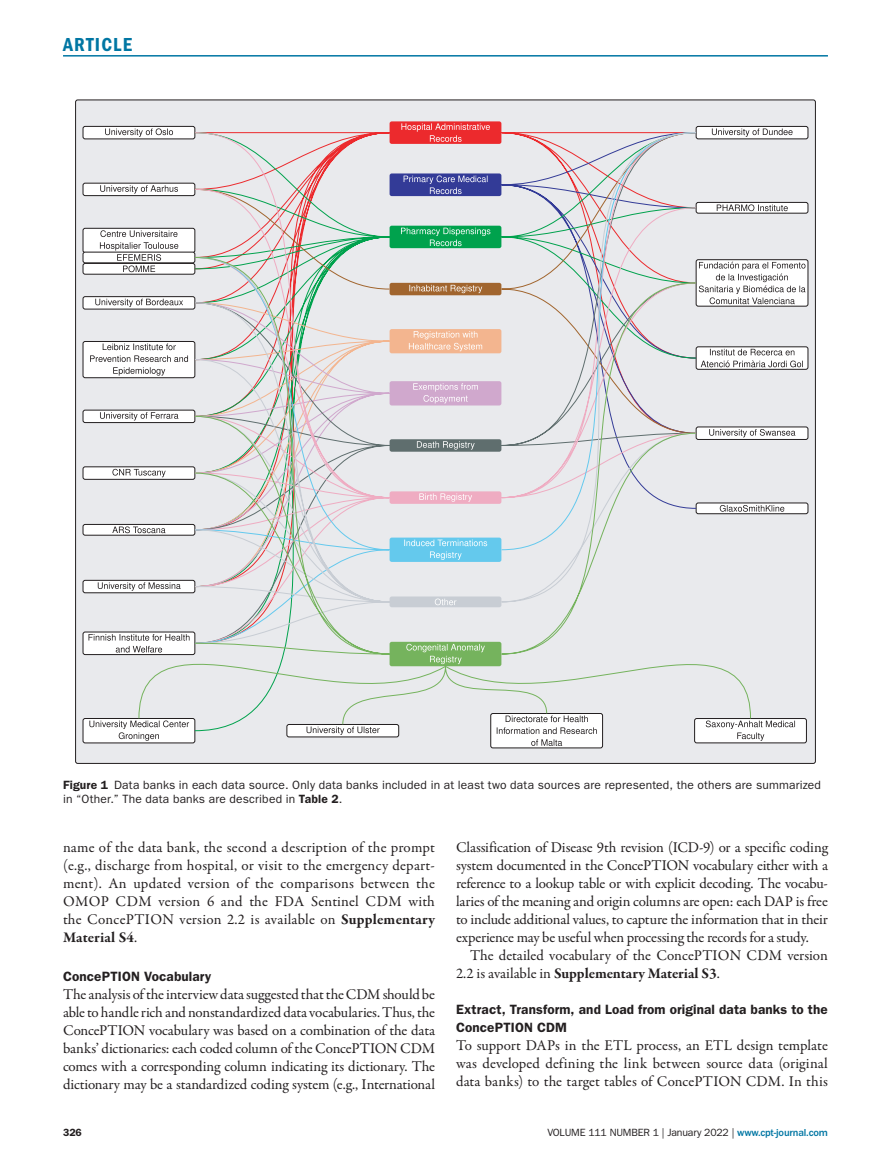
<style>
.page{position:relative;width:891px;height:1175px;background:#fff}
.page>*{position:absolute;margin:0;border:0;box-sizing:border-box;transform-origin:0 0}
.t1{font:19.5px "ITC Franklin Gothic Std Dm Cd";letter-spacing:.06em;color:#0076a3}
.t2{font:15px/18px "Garamond Premr Pro";color:#231f20;text-align:justify}
.t3{font:600 13.5px/18px "ITC Franklin Gothic Std";letter-spacing:.01em;color:#231f20}
.t4{font:12px/14.2px "ITC Franklin Gothic Std";letter-spacing:.015em;color:#231f20}
.t5{font:10.5px "ITC Franklin Gothic Std";letter-spacing:-.015em;color:#231f20}
.t6{font:600 10.5px "ITC Franklin Gothic Std";color:#231f20}
.s1{font-weight:600}
.s2{font-weight:700}
.s3{font-weight:500;color:#0076a3}
</style>
<div class="page">
<hr style="left:63px;top:55px;width:765px;height:2px;background:#0076a3">
<div style="left:76px;top:100px;width:739px;height:663px;background:#e9eaed;border-radius:2px"></div>
<div style="left:390px;top:121px;width:111px;height:23px;background:#ec2a2d;border-radius:2px"></div>
<svg style="left:401px;top:123px;width:89px;height:9px"></svg>
<div style="left:83px;top:228px;width:112px;height:25px;background:#fff;border-radius:2px"></div>
<div style="left:83px;top:228px;width:112px;height:25px;border:1px solid #231f20;border-radius:2px"></div>
<div style="left:83px;top:126px;width:112px;height:13px;background:#fff;border-radius:2px"></div>
<div style="left:83px;top:126px;width:112px;height:13px;border:1px solid #231f20;border-radius:2px"></div>
<svg style="left:105px;top:128px;width:68px;height:9px"></svg>
<div style="left:83px;top:183px;width:112px;height:13px;background:#fff;border-radius:2px"></div>
<div style="left:83px;top:183px;width:112px;height:13px;border:1px solid #231f20;border-radius:2px"></div>
<svg style="left:100px;top:185px;width:76px;height:9px"></svg>
<div style="left:83px;top:252px;width:112px;height:11px;background:#fff;border-radius:2px"></div>
<div style="left:83px;top:252px;width:112px;height:11px;border:1px solid #231f20;border-radius:2px"></div>
<div style="left:83px;top:263px;width:112px;height:11px;background:#fff;border-radius:2px"></div>
<div style="left:83px;top:263px;width:112px;height:11px;border:1px solid #231f20;border-radius:2px"></div>
<svg style="left:100px;top:230px;width:76px;height:42px"></svg>
<div style="left:83px;top:297px;width:112px;height:12px;background:#fff;border-radius:2px"></div>
<div style="left:83px;top:296px;width:112px;height:13px;border:1px solid #231f20;border-radius:2px"></div>
<svg style="left:95px;top:299px;width:43px;height:8px"></svg>
<div style="left:83px;top:341px;width:112px;height:37px;background:#fff;border-radius:2px"></div>
<div style="left:83px;top:341px;width:112px;height:37px;border:1px solid #231f20;border-radius:2px"></div>
<svg style="left:90px;top:343px;width:48px;height:32px"></svg>
<div style="left:83px;top:410px;width:112px;height:12px;background:#fff;border-radius:2px"></div>
<div style="left:83px;top:410px;width:112px;height:13px;border:1px solid #231f20;border-radius:2px"></div>
<svg style="left:100px;top:412px;width:38px;height:8px"></svg>
<div style="left:83px;top:467px;width:112px;height:12px;background:#fff;border-radius:2px"></div>
<div style="left:83px;top:466px;width:112px;height:13px;border:1px solid #231f20;border-radius:2px"></div>
<svg style="left:112px;top:469px;width:26px;height:7px"></svg>
<div style="left:83px;top:524px;width:112px;height:11px;background:#fff;border-radius:2px"></div>
<div style="left:83px;top:524px;width:112px;height:11px;border:1px solid #231f20;border-radius:2px"></div>
<svg style="left:112px;top:526px;width:26px;height:7px"></svg>
<div style="left:83px;top:580px;width:112px;height:13px;background:#fff;border-radius:2px"></div>
<div style="left:83px;top:580px;width:112px;height:13px;border:1px solid #231f20;border-radius:2px"></div>
<svg style="left:98px;top:582px;width:38px;height:9px"></svg>
<div style="left:83px;top:632px;width:112px;height:22px;background:#fff;border-radius:2px"></div>
<div style="left:83px;top:631px;width:112px;height:24px;border:1px solid #231f20;border-radius:2px"></div>
<svg style="left:89px;top:634px;width:49px;height:6px"></svg>
<svg style="left:116px;top:646px;width:22px;height:6px"></svg>
<div style="left:696px;top:126px;width:112px;height:13px;background:#fff;border-radius:2px"></div>
<div style="left:696px;top:126px;width:112px;height:13px;border:1px solid #231f20;border-radius:2px"></div>
<svg style="left:712px;top:128px;width:81px;height:9px"></svg>
<div style="left:696px;top:202px;width:112px;height:11px;background:#fff;border-radius:2px"></div>
<div style="left:696px;top:202px;width:112px;height:11px;border:1px solid #231f20;border-radius:2px"></div>
<svg style="left:717px;top:204px;width:71px;height:7px"></svg>
<div style="left:696px;top:259px;width:112px;height:47px;border:1px solid #231f20;border-radius:2px"></div>
<svg style="left:751px;top:262px;width:55px;height:42px;background:#dcdcdc"></svg>
<div style="left:696px;top:347px;width:112px;height:22px;background:#fff;border-radius:2px"></div>
<div style="left:696px;top:346px;width:112px;height:23px;border:1px solid #231f20;border-radius:2px"></div>
<svg style="left:751px;top:349px;width:52px;height:18px"></svg>
<div style="left:696px;top:427px;width:112px;height:12px;background:#fff;border-radius:2px"></div>
<div style="left:696px;top:427px;width:112px;height:13px;border:1px solid #231f20;border-radius:2px"></div>
<svg style="left:751px;top:429px;width:44px;height:7px"></svg>
<div style="left:696px;top:503px;width:112px;height:11px;background:#fff;border-radius:2px"></div>
<div style="left:696px;top:502px;width:112px;height:12px;border:1px solid #231f20;border-radius:2px"></div>
<svg style="left:751px;top:505px;width:33px;height:7px"></svg>
<svg style="left:287px;top:724px;width:112px;height:13px"></svg>
<div style="left:287px;top:724px;width:112px;height:13px;border:1px solid #231f20;border-radius:2px"></div>
<svg style="left:307px;top:731px;width:72px;height:4px"></svg>
<div style="left:83px;top:718px;width:112px;height:25px;background:#fff;border-radius:2px"></div>
<div style="left:83px;top:718px;width:112px;height:25px;border:1px solid #231f20;border-radius:2px"></div>
<svg style="left:89px;top:720px;width:92px;height:21px"></svg>
<svg style="left:491px;top:713px;width:112px;height:35px"></svg>
<div style="left:490px;top:713px;width:113px;height:35px;border:1px solid #231f20;border-radius:2px"></div>
<svg style="left:497px;top:731px;width:100px;height:15px"></svg>
<div style="left:695px;top:718px;width:111px;height:25px;background:#fff;border-radius:2px"></div>
<div style="left:694px;top:718px;width:113px;height:25px;border:1px solid #231f20;border-radius:2px"></div>
<svg style="left:707px;top:720px;width:88px;height:21px"></svg>
<svg style="left:194px;top:132px;width:506px;height:125px"></svg>
<svg style="left:138px;top:257px;width:613px;height:470px"></svg>
<h1 class="t1" style="left:63px;top:33px;width:71px">ARTICLE</h1>
<p class="t4" style="left:63px;top:778px;width:759px"><span class="s1">Figure 1</span> Data banks in each data source. Only data banks included in at least two data sources are represented, the others are summarized in “Other.” The data banks are described in <span class="s1">Table 2</span>.</p>
<p class="t2" style="left:63px;top:839px;width:374px">name of the data bank, the second a description of the prompt (e.g., discharge from hospital, or visit to the emergency depart&shy;ment). An updated version of the comparisons between the OMOP CDM version 6 and the FDA Sentinel CDM with the ConcePTION version 2.2 is available on <span class="s2">Supplementary Material S4</span>.</p>
<p class="t3" style="left:63px;top:967px;width:150px">ConcePTION Vocabulary</p>
<p class="t2" style="left:63px;top:986px;width:374px">The analysis of the interview data suggested that the CDM should be able to handle rich and nonstandardized data vocabularies. Thus, the ConcePTION vocabulary was based on a combination of the data banks’ dictionaries: each coded column of the ConcePTION CDM comes with a corresponding column indicating its dictionary. The dictionary may be a standardized coding system (e.g., International</p>
<p class="t2" style="left:456px;top:839px;width:374px">Classification of Disease 9th revision (ICD-9) or a specific coding system documented in the ConcePTION vocabulary either with a reference to a lookup table or with explicit decoding. The vocabu&shy;laries of the meaning and origin columns are open: each DAP is free to include additional values, to capture the information that in their experience may be useful when processing the records for a study.</p>
<p class="t2" style="left:456px;top:947px;width:373px;text-indent:14px">The detailed vocabulary of the ConcePTION CDM version<br>2.2 is available in <span class="s2">Supplementary Material S3</span>.</p>
<p class="t3" style="left:456px;top:1000px;width:373px">Extract, Transform, and Load from original data banks to the<br>ConcePTION CDM</p>
<p class="t2" style="left:456px;top:1037px;width:374px">To support DAPs in the ETL process, an ETL design template was developed defining the link between source data (original data banks) to the target tables of ConcePTION CDM. In this</p>
<p class="t6" style="left:63px;top:1125px;width:20px">326</p>
<p class="t5" style="left:547px;top:1126px;width:282px">VOLUME 111 NUMBER 1 | January 2022 | <span class="s3">www.cpt-journal.com</span></p>
</div>
